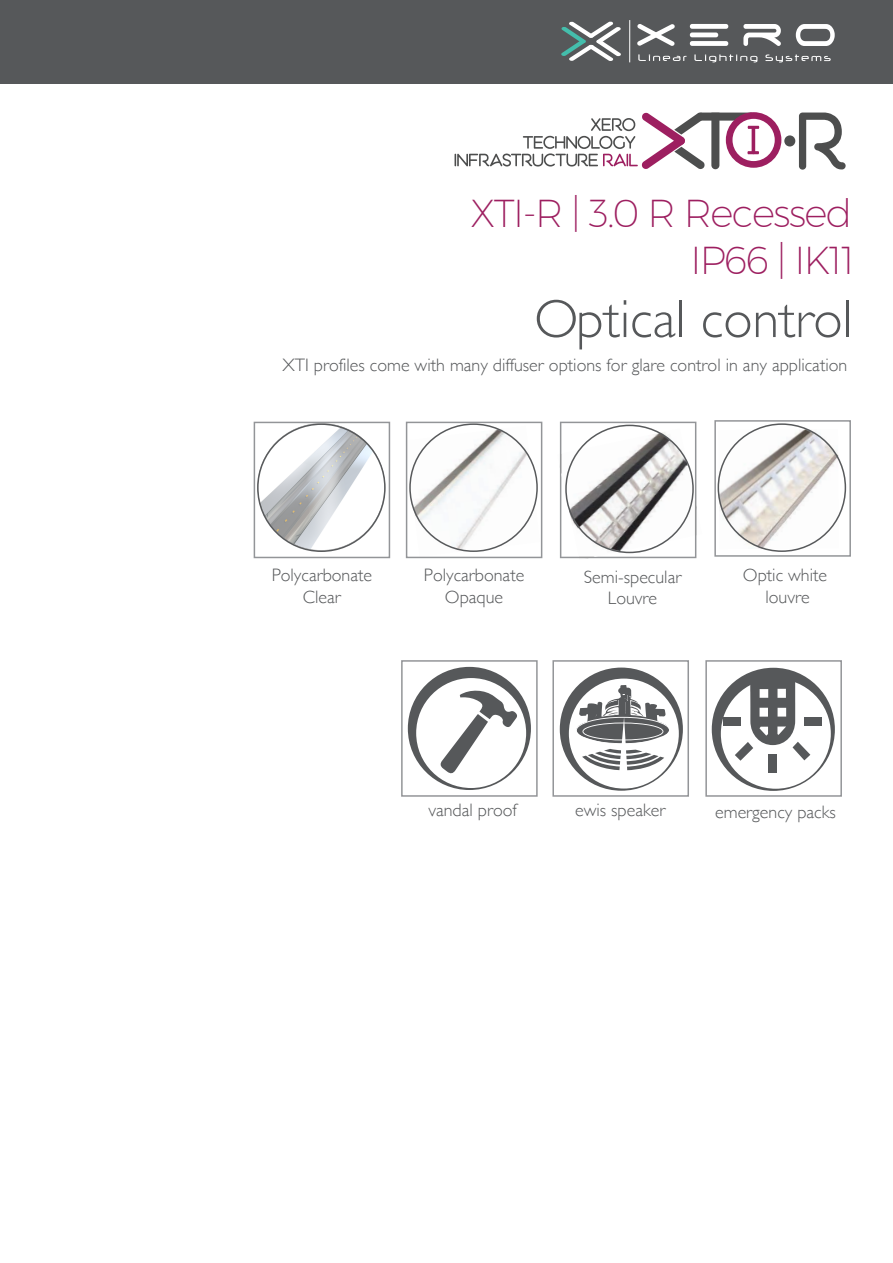
<style>
.page{position:relative;width:893px;height:1263px;background:#fff}
.page>*{position:absolute;margin:0;border:0;box-sizing:border-box;transform-origin:0 0}
.t1{font:300 54px "Gill Sans";color:#56585a}
.t2{font:200 39px/47.7px "Montserrat";letter-spacing:-.04em;color:#9d1f60;text-align:right}
.t3{font:300 18px/21.6px "Gill Sans";color:#56585a;text-align:center}
</style>
<div class="page">
<img style="left:257px;top:425px;width:128px;height:126px">
<div style="left:0;top:0;width:893px;height:84px;background:#56585a"></div>
<svg style="left:638px;top:54px;width:49px;height:7px"></svg>
<svg style="left:694px;top:54px;width:63px;height:8px"></svg>
<svg style="left:765px;top:54px;width:66px;height:8px"></svg>
<svg style="left:743px;top:24px;width:38px;height:22px"></svg>
<svg style="left:796px;top:24px;width:39px;height:22px"></svg>
<svg style="left:690px;top:24px;width:38px;height:22px"></svg>
<svg style="left:637px;top:24px;width:38px;height:22px"></svg>
<hr style="left:629px;top:20px;width:1px;height:42px;background:#fff">
<svg style="left:561px;top:21px;width:60px;height:40px"></svg>
<div style="left:712px;top:668px;width:123px;height:123px;background:#56585a;border-radius:50%"></div>
<div style="left:721px;top:679px;width:110px;height:110px;background:#fff;border-radius:50%"></div>
<svg style="left:750px;top:679px;width:45px;height:66px"></svg>
<svg style="left:735px;top:742px;width:18px;height:19px"></svg>
<svg style="left:793px;top:742px;width:17px;height:18px"></svg>
<div style="left:724px;top:717px;width:17px;height:9px;background:#56585a"></div>
<div style="left:804px;top:717px;width:18px;height:9px;background:#56585a"></div>
<div style="left:769px;top:755px;width:8px;height:18px;background:#56585a"></div>
<div style="left:705px;top:660px;width:137px;height:137px;border:2px solid #939598"></div>
<div style="left:552px;top:660px;width:137px;height:137px;border:2px solid #939598"></div>
<svg style="left:560px;top:667px;width:123px;height:124px;background:#646667"></svg>
<div style="left:569px;top:679px;width:110px;height:109px;background:#fff;border-radius:50%"></div>
<svg style="left:576px;top:685px;width:94px;height:86px"></svg>
<div style="left:408px;top:667px;width:123px;height:123px;background:#56585a;border-radius:50%"></div>
<img style="left:405px;top:426px;width:133px;height:131px">
<img style="left:718px;top:429px;width:121px;height:120px">
<div style="left:714px;top:420px;width:137px;height:137px;border:2px solid #939598"></div>
<svg style="left:560px;top:422px;width:136px;height:6px"></svg>
<div style="left:406px;top:422px;width:136px;height:136px;border:2px solid #939598"></div>
<img style="left:559px;top:428px;width:138px;height:131px">
<img style="left:560px;top:454px;width:136px;height:104px">
<svg style="left:799px;top:113px;width:47px;height:57px"></svg>
<div style="left:784px;top:135px;width:11px;height:11px;background:#4d4e4e;border-radius:50%"></div>
<svg style="left:455px;top:112px;width:326px;height:58px"></svg>
<div style="left:254px;top:422px;width:136px;height:136px;border:2px solid #939598"></div>
<div style="left:401px;top:660px;width:137px;height:137px;border:2px solid #939598"></div>
<div style="left:416px;top:678px;width:110px;height:110px;background:#fff;border-radius:50%"></div>
<svg style="left:440px;top:689px;width:77px;height:85px"></svg>
<h2 class="t2" style="left:471px;top:188px;width:386px">XTI-R | 3.0 R Recessed<br>IP66 | IK11</h2>
<h1 class="t1" style="left:534px;top:277px;width:320px">Optical control</h1>
<p class="t3" style="left:282px;top:354px;width:566px">XTI profiles come with many diffuser options for glare control in any application</p>
<p class="t3" style="left:272px;top:564px;width:102px">Polycarbonate<br>Clear</p>
<p class="t3" style="left:424px;top:563px;width:102px">Polycarbonate<br>Opaque</p>
<p class="t3" style="left:584px;top:565px;width:99px">Semi-specular<br>Louvre</p>
<p class="t3" style="left:743px;top:563px;width:86px">Optic white louvre</p>
<p class="t3" style="left:428px;top:798px;width:90px">vandal proof</p>
<p class="t3" style="left:575px;top:798px;width:92px">ewis speaker</p>
<p class="t3" style="left:715px;top:800px;width:122px">emergency packs</p>
</div>
